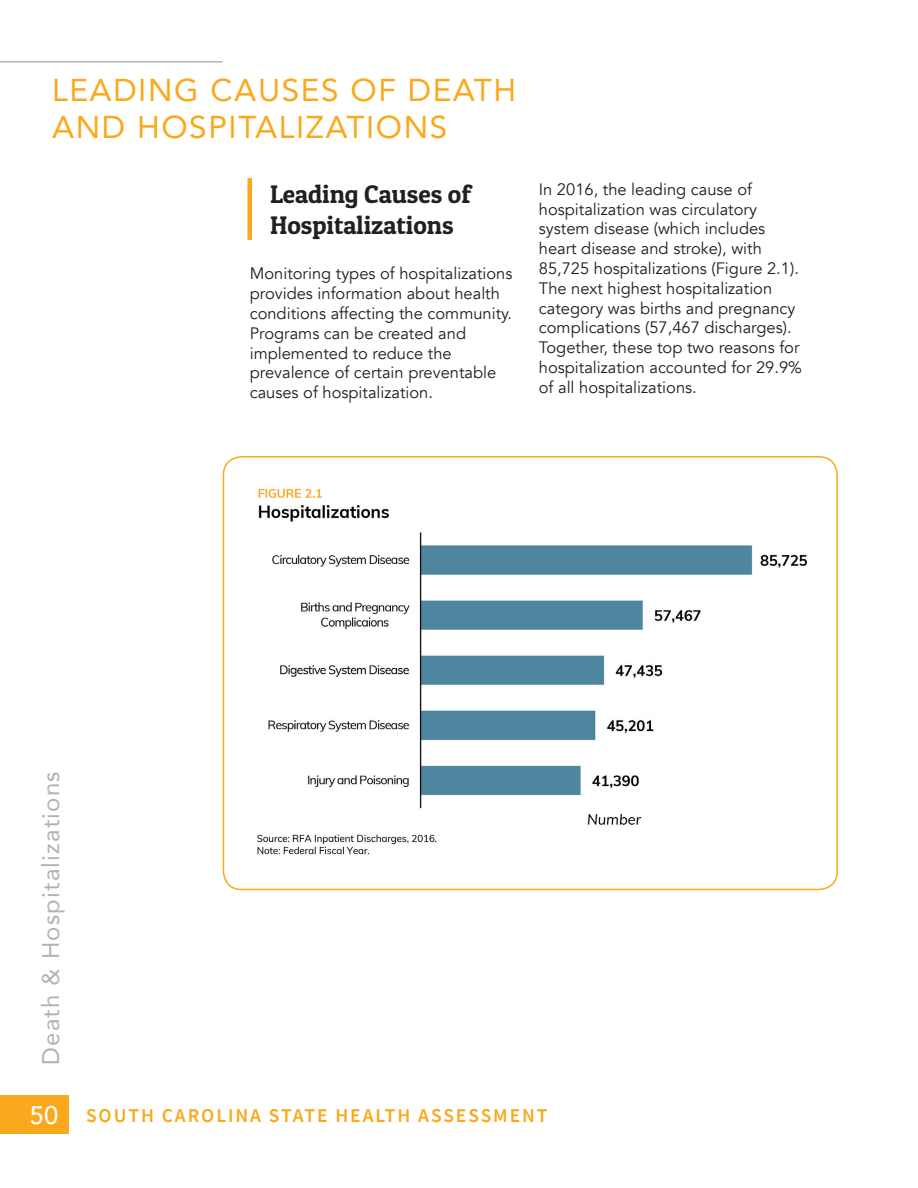
<style>
.page{position:relative;width:918px;height:1188px;background:#fff}
.page>*{position:absolute;margin:0;border:0;box-sizing:border-box;transform-origin:0 0}
.page_title{font:31.5px/37.8px "Avenir";letter-spacing:.05em;color:#f9a91b}
.Page_Sub_Title_-_Ora{font:25.5px/30.6px "Patua One";color:#231f20}
.t1{font:500 25.5px "Avenir";color:#fff}
.t2{font:24px "Avenir";letter-spacing:.05em;color:#b2b2b2}
.Paragraph_Style_4{font:600 19.5px "Source Sans Pro";letter-spacing:.1em;color:#f9a91b}
.t3{font:16.5px/19.8px "Avenir";color:#231f20}
</style>
<div class="page">
<div style="left:0;top:1096px;width:69px;height:38px;background:#f9a91b"></div>
<hr style="left:0;top:61px;width:223px;height:2px;background:#b2b2b2">
<hr style="left:248px;top:178px;width:4px;height:62px;background:#f9a91b">
<div style="left:223px;top:456px;width:615px;height:434px;border:2px solid #f9a91b;border-radius:18px"></div>
<img style="left:257px;top:488px;width:550px;height:367px">
<p class="page_title" style="left:52px;top:70px;width:466px">LEADING CAUSES OF DEATH<br>AND HOSPITALIZATIONS</p>
<p class="Page_Sub_Title_-_Ora" style="left:270px;top:178px;width:203px">Leading Causes of<br>Hospitalizations</p>
<p class="t3" style="left:250px;top:264px;width:264px">Monitoring types of hospitalizations provides information about health conditions affecting the community.<br>Programs can be created and implemented to reduce the prevalence of certain preventable causes of hospitalization.</p>
<p class="t3" style="left:539px;top:179px;width:265px">In 2016, the leading cause of hospitalization was circulatory system disease (which includes heart disease and stroke), with 85,725 hospitalizations (Figure 2.1).<br>The next highest hospitalization category was births and pregnancy complications (57,467 discharges).<br>Together, these top two reasons for hospitalization accounted for 29.9% of all hospitalizations.</p>
<h3 class="t2" style="left:32px;top:1065px;width:295px;rotate:-90deg">Death &amp; Hospitalizations</h3>
<h2 class="t1" style="left:30px;top:1093px;width:30px">50</h2>
<p class="Paragraph_Style_4" style="left:86px;top:1103px;width:463px">SOUTH CAROLINA STATE HEALTH ASSESSMENT</p>
</div>
